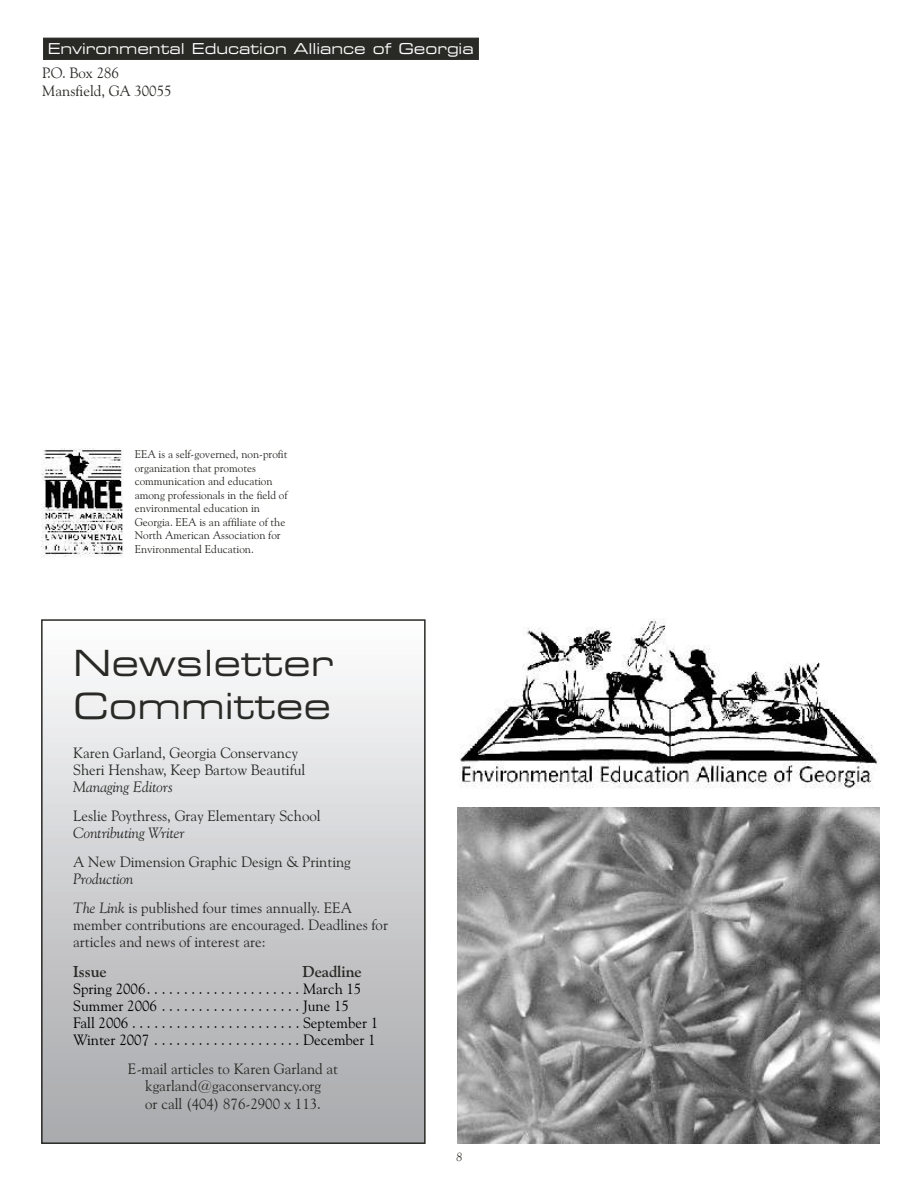
<style>
.page{position:relative;width:918px;height:1188px;background:#fff}
.page>*{position:absolute;margin:0;border:0;box-sizing:border-box;transform-origin:0 0}
.t1{font:36px/43px "Square 721 Ex BT";color:#292926}
.t2{font:700 15.75px "Goudy Ol St BT";color:#292926}
.t3{font:15px/17.1px "Goudy Ol St BT";color:#292926}
.t4{font:15px/17.1px "Goudy Ol St BT";color:#000}
.t5{font:15px "Square 721 Ex BT";color:#fff}
.t6{font:italic 15px "Goudy Ol St BT";color:#292926}
.t7{font:italic 12px "Goudy Ol St BT";color:#292926}
.t8{font:11.25px/13.5px "Goudy Ol St BT";color:#292926}
.s1{font-style:italic}
</style>
<div class="page">
<div style="left:41px;top:619px;width:385px;height:525px;border:2px solid #292926"></div>
<div style="left:43px;top:38px;width:436px;height:22px;background:#292926"></div>
<img style="left:42px;top:448px;width:81px;height:109px">
<img style="left:460px;top:619px;width:419px;height:170px">
<img style="left:457px;top:807px;width:422px;height:337px">
<p class="t5" style="left:48px;top:43px;width:428px">Environmental Education Alliance of Georgia</p>
<p class="t3" style="left:42px;top:65px;width:131px;line-height:18px">P.O. Box 286<br>Mansfield, GA 30055</p>
<p class="t8" style="left:135px;top:449px;width:154px">EEA is a self-governed, non-profit organization that promotes communication and education among professionals in the field of environmental education in<br>Georgia. EEA is an affiliate of the<br>North American Association for<br>Environmental Education.</p>
<h1 class="t1" style="left:73px;top:645px;width:262px">Newsletter<br>Committee</h1>
<p class="t3" style="left:73px;top:745px;width:234px">Karen Garland, Georgia Conservancy<br>Sheri Henshaw, Keep Bartow Beautiful</p>
<p class="t6" style="left:73px;top:780px;width:101px">Managing Editors</p>
<p class="t3" style="left:73px;top:808px;width:249px">Leslie Poythress, Gray Elementary School</p>
<p class="t6" style="left:73px;top:826px;width:113px">Contributing Writer</p>
<p class="t3" style="left:73px;top:854px;width:279px">A New Dimension Graphic Design &amp; Printing</p>
<p class="t3" style="left:73px;top:865px;width:280px;line-height:29.1px"><span class="s1">Production<br>The Link</span> is published four times annually. EEA</p>
<p class="t3" style="left:73px;top:918px;width:316px">member contributions are encouraged. Deadlines for articles and news of interest are:</p>
<p class="t2" style="left:73px;top:965px;width:35px">Issue</p>
<p class="t2" style="left:303px;top:965px;width:61px">Deadline</p>
<p class="t4" style="left:73px;top:982px;width:307px">Spring 2006.....................March 15<br>Summer 2006...................June 15<br>Fall 2006.......................September 1<br>Winter 2007....................December 1</p>
<p class="t3" style="left:128px;top:1062px;width:212px;text-align:center">E-mail articles to Karen Garland at kgarland@gaconservancy.org<br>or call (404) 876-2900 x 113.</p>
<p class="t7" style="left:457px;top:1152px;width:7px">8</p>
</div>
